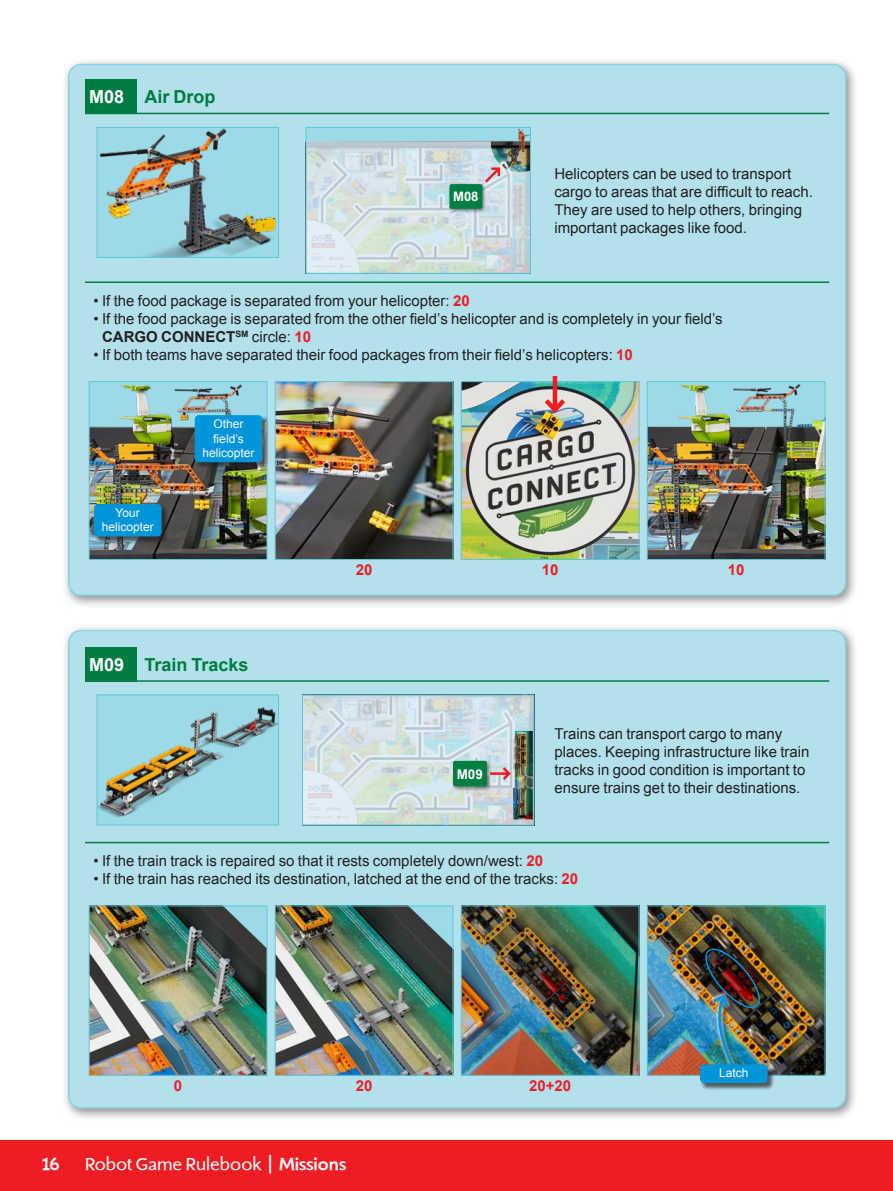
<style>
.page{position:relative;width:893px;height:1191px;background:#fff}
.page>*{position:absolute;margin:0;border:0;box-sizing:border-box;transform-origin:0 0}
.t1{font:18px "Shinn RR";color:#fff}
.Subheader_12{font:700 18px "Arial";color:#007d40}
.Subheader_12-2{font:700 18px "Arial";color:#fff}
.t2{font:500 18px "Shinn RR";color:#fff}
.Basic_Body_10{font:15px/18px "Arial";color:#231f20}
.Basic_Body_10__cente{font:700 15px "Arial";color:#ee1d23}
.t3{font:700 13.5px "Arial";color:#fff}
.t4{font:700 13.05px "Arial";color:#fff}
.Body_9{font:12px/14.4px "Arial";color:#fff;text-align:center}
.s1{font-weight:700;color:#ee1d23}
.s2{font-weight:700}
.s3{font-size:27px}
.s4{font-weight:500}
</style>
<div class="page">
<div style="left:0;top:1140px;width:893px;height:51px;background:#ee1d23"></div>
<div style="left:62px;top:58px;width:796px;height:550px;background:#231f20;opacity:.5"></div>
<div style="left:69px;top:65px;width:776px;height:530px;background:#b2e1ec;border-radius:12px"></div>
<div style="left:85px;top:79px;width:51px;height:34px;background:#007d40"></div>
<hr style="left:85px;top:113px;width:51px;height:1px;background:#007d40">
<hr style="left:136px;top:113px;width:693px;height:1px;background:#007d40">
<hr style="left:85px;top:281px;width:206px;height:2px;background:#007d40">
<hr style="left:291px;top:281px;width:255px;height:2px;background:#007d40">
<hr style="left:546px;top:281px;width:283px;height:2px;background:#007d40">
<img style="left:99px;top:129px;width:178px;height:127px">
<div style="left:97px;top:127px;width:182px;height:131px;border:1px solid #5bc8da"></div>
<div style="left:308px;top:129px;width:221px;height:12px;background:#9ddae7"></div>
<svg style="left:308px;top:141px;width:221px;height:131px;background:#cdd9db"></svg>
<div style="left:447px;top:182px;width:40px;height:32px;background:#231f20;opacity:.5"></div>
<div style="left:449px;top:184px;width:33px;height:25px;background:#007d40;border-radius:2px"></div>
<div style="left:306px;top:127px;width:225px;height:147px;border:1px solid #5bc8da"></div>
<img style="left:91px;top:383px;width:174px;height:175px">
<div style="left:89px;top:381px;width:178px;height:179px;border:1px solid #5bc8da"></div>
<img style="left:277px;top:383px;width:174px;height:175px">
<div style="left:275px;top:381px;width:178px;height:179px;border:1px solid #5bc8da"></div>
<img style="left:463px;top:383px;width:174px;height:175px">
<div style="left:461px;top:381px;width:178px;height:179px;border:1px solid #5bc8da"></div>
<img style="left:649px;top:383px;width:174px;height:175px">
<div style="left:647px;top:381px;width:178px;height:179px;border:1px solid #5bc8da"></div>
<div style="left:62px;top:624px;width:796px;height:496px;background:#231f20;opacity:.5"></div>
<div style="left:69px;top:630px;width:776px;height:477px;background:#b2e1ec;border-radius:12px"></div>
<div style="left:85px;top:647px;width:51px;height:34px;background:#007d40"></div>
<hr style="left:85px;top:680px;width:51px;height:2px;background:#007d40">
<hr style="left:136px;top:680px;width:693px;height:2px;background:#007d40">
<hr style="left:85px;top:842px;width:206px;height:1px;background:#007d40">
<hr style="left:291px;top:842px;width:255px;height:1px;background:#007d40">
<hr style="left:546px;top:842px;width:283px;height:1px;background:#007d40">
<img style="left:99px;top:696px;width:178px;height:127px">
<div style="left:97px;top:694px;width:182px;height:131px;border:1px solid #5bc8da"></div>
<svg style="left:304px;top:696px;width:228px;height:127px;background:#ccd8d9"></svg>
<div style="left:451px;top:758px;width:41px;height:33px;background:#231f20;opacity:.5"></div>
<div style="left:453px;top:761px;width:34px;height:25px;background:#007d40;border-radius:2px"></div>
<div style="left:302px;top:694px;width:232px;height:131px;border:1px solid #5bc8da"></div>
<img style="left:91px;top:907px;width:174px;height:166px">
<div style="left:89px;top:905px;width:178px;height:170px;border:1px solid #5bc8da"></div>
<img style="left:277px;top:907px;width:174px;height:166px">
<div style="left:275px;top:905px;width:178px;height:170px;border:1px solid #5bc8da"></div>
<img style="left:463px;top:907px;width:174px;height:166px">
<div style="left:461px;top:905px;width:178px;height:170px;border:1px solid #5bc8da"></div>
<img style="left:649px;top:907px;width:174px;height:166px">
<div style="left:647px;top:905px;width:178px;height:170px;border:1px solid #5bc8da"></div>
<div style="left:705px;top:948px;width:62px;height:67px;background:#231f20;opacity:.7"></div>
<img style="left:700px;top:945px;width:65px;height:119px">
<div style="left:700px;top:1064px;width:75px;height:26px;background:#231f20;opacity:.7"></div>
<div style="left:700px;top:1064px;width:67px;height:19px;background:#0095d9;border-radius:4px"></div>
<div style="left:94px;top:504px;width:75px;height:40px;background:#231f20;opacity:.7"></div>
<div style="left:94px;top:504px;width:68px;height:32px;background:#0095d9;border-radius:4px"></div>
<div style="left:195px;top:415px;width:74px;height:54px;background:#231f20;opacity:.7"></div>
<div style="left:195px;top:415px;width:67px;height:47px;background:#0095d9;border-radius:4px"></div>
<hr style="left:553px;top:376px;width:4px;height:34px;background:#ee1d23">
<svg style="left:540px;top:394px;width:30px;height:22px"></svg>
<p class="Subheader_12-2" style="left:89px;top:85px;width:37px">M08</p>
<p class="Subheader_12" style="left:145px;top:85px;width:72px">Air Drop</p>
<p class="t4" style="left:453px;top:188px;width:27px">M08</p>
<p class="Basic_Body_10" style="left:554px;top:165px;width:260px">Helicopters can be used to transport cargo to areas that are difficult to reach.<br>They are used to help others, bringing important packages like food.</p>
<p class="Basic_Body_10" style="left:94px;top:292px;width:378px">• If the food package is separated from your helicopter: <span class="s1">20</span></p>
<p class="Basic_Body_10" style="left:102px;top:310px;width:622px;text-indent:-9px">• If the food package is separated from the other field’s helicopter and is completely in your field’s<br><span class="s2">CARGO CONNECT</span><sup>SM</sup> circle: <span class="s1">10</span></p>
<p class="Basic_Body_10" style="left:94px;top:346px;width:541px">• If both teams have separated their food packages from their field’s helicopters: <span class="s1">10</span></p>
<p class="Body_9" style="left:102px;top:506px;width:54px">Your helicopter</p>
<p class="Body_9" style="left:203px;top:417px;width:54px">Other field’s helicopter</p>
<p class="Subheader_12-2" style="left:89px;top:652px;width:37px">M09</p>
<p class="Subheader_12" style="left:145px;top:652px;width:106px">Train Tracks</p>
<p class="Basic_Body_10__cente" style="left:356px;top:560px;width:18px">20</p>
<p class="Basic_Body_10__cente" style="left:542px;top:560px;width:18px">10</p>
<p class="Basic_Body_10__cente" style="left:728px;top:560px;width:18px">10</p>
<p class="t3" style="left:457px;top:765px;width:28px">M09</p>
<p class="Basic_Body_10" style="left:554px;top:724px;width:257px">Trains can transport cargo to many places. Keeping infrastructure like train tracks in good condition is important to ensure trains get to their destinations.</p>
<p class="Basic_Body_10" style="left:94px;top:852px;width:451px">• If the train track is repaired so that it rests completely down/west: <span class="s1">20</span></p>
<p class="Basic_Body_10" style="left:94px;top:870px;width:486px">• If the train has reached its destination, latched at the end of the tracks: <span class="s1">20</span></p>
<p class="Basic_Body_10__cente" style="left:174px;top:1075px;width:10px">0</p>
<p class="Basic_Body_10__cente" style="left:356px;top:1075px;width:18px">20</p>
<p class="Basic_Body_10__cente" style="left:529px;top:1075px;width:44px">20+20</p>
<p class="t2" style="left:43px;top:1152px;width:19px">16</p>
<p class="t1" style="left:85px;top:1153px;width:263px">Robot Game Rulebook <span class="s3">I</span> <span class="s4">Missions</span></p>
<p class="Body_9" style="left:719px;top:1066px;width:31px">Latch</p>
</div>
